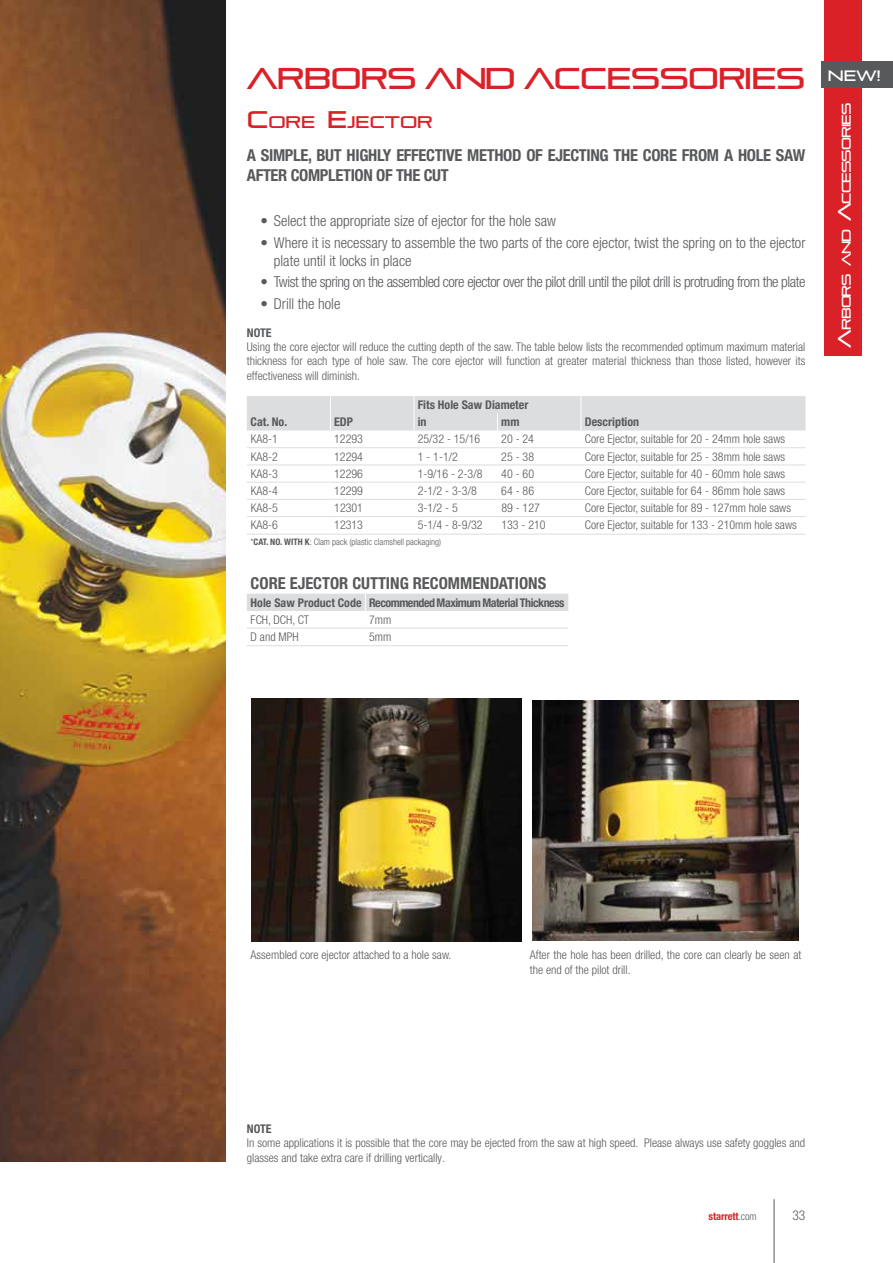
<style>
.page{position:relative;width:893px;height:1263px;background:#fff}
.page>*{position:absolute;margin:0;border:0;box-sizing:border-box;transform-origin:0 0}
.t1{font:30px "Pirulen";letter-spacing:-.03em;color:#da2128}
.t2{font:16.8px "Pirulen";color:#da2128}
.t3{font:700 condensed 16.5px/19.8px "Helvetica Neue LT Pro";letter-spacing:-.02em;color:#58595b}
.t4{font:700 condensed 16.5px "Helvetica Neue LT Pro";color:#58595b}
.t5{font:300 condensed 15px/18px "Helvetica Neue LT Pro";color:#58595b}
.t6{font:300 condensed 15px "Helvetica Neue LT Pro";letter-spacing:-.03em;color:#58595b}
.t7{font:15px "Pirulen";color:#fff}
.t8{font:300 condensed 13.5px "Helvetica Neue LT Pro";color:#58595b}
.t9{font:12.6px "Pirulen";letter-spacing:-.07em;color:#fff}
.t10{font:300 condensed 12px/14.4px "Helvetica Neue LT Pro";color:#58595b}
.t11{font:700 condensed 12px "Helvetica Neue LT Pro";letter-spacing:-.04em;color:#58595b}
.t12{font:700 condensed 12px/17.2px "Helvetica Neue LT Pro";color:#58595b}
.t13{font:700 condensed 10.5px "Helvetica Neue LT Pro";letter-spacing:-.01em;color:#da2128}
.t14{font:300 condensed 9px "Helvetica Neue LT Pro";color:#58595b}
.s1{font-size:24px}
.s2{font-weight:700}
.s3{font-size:18px}
.s4{font-weight:300;color:#58595b}
</style>
<div class="page">
<div style="left:247px;top:396px;width:558px;height:34px;background:#dcddde"></div>
<hr style="left:247px;top:447px;width:83px;height:1px;background:#dcddde">
<hr style="left:330px;top:447px;width:84px;height:1px;background:#dcddde">
<hr style="left:414px;top:447px;width:83px;height:1px;background:#dcddde">
<hr style="left:497px;top:447px;width:84px;height:1px;background:#dcddde">
<hr style="left:581px;top:447px;width:224px;height:1px;background:#dcddde">
<hr style="left:247px;top:465px;width:83px;height:1px;background:#dcddde">
<hr style="left:330px;top:465px;width:84px;height:1px;background:#dcddde">
<hr style="left:414px;top:465px;width:83px;height:1px;background:#dcddde">
<hr style="left:497px;top:465px;width:84px;height:1px;background:#dcddde">
<hr style="left:581px;top:465px;width:224px;height:1px;background:#dcddde">
<hr style="left:247px;top:482px;width:83px;height:1px;background:#dcddde">
<hr style="left:330px;top:482px;width:84px;height:1px;background:#dcddde">
<hr style="left:414px;top:482px;width:83px;height:1px;background:#dcddde">
<hr style="left:497px;top:482px;width:84px;height:1px;background:#dcddde">
<hr style="left:581px;top:482px;width:224px;height:1px;background:#dcddde">
<hr style="left:247px;top:499px;width:83px;height:1px;background:#dcddde">
<hr style="left:330px;top:499px;width:84px;height:1px;background:#dcddde">
<hr style="left:414px;top:499px;width:83px;height:1px;background:#dcddde">
<hr style="left:497px;top:499px;width:84px;height:1px;background:#dcddde">
<hr style="left:581px;top:499px;width:224px;height:1px;background:#dcddde">
<hr style="left:247px;top:516px;width:83px;height:1px;background:#dcddde">
<hr style="left:330px;top:516px;width:84px;height:1px;background:#dcddde">
<hr style="left:414px;top:516px;width:83px;height:1px;background:#dcddde">
<hr style="left:497px;top:516px;width:84px;height:1px;background:#dcddde">
<hr style="left:581px;top:516px;width:224px;height:1px;background:#dcddde">
<hr style="left:247px;top:534px;width:83px;height:1px;background:#dcddde">
<hr style="left:330px;top:534px;width:84px;height:1px;background:#dcddde">
<hr style="left:414px;top:534px;width:83px;height:1px;background:#dcddde">
<hr style="left:497px;top:534px;width:84px;height:1px;background:#dcddde">
<hr style="left:581px;top:534px;width:224px;height:1px;background:#dcddde">
<img style="left:0;top:0;width:225px;height:1162px">
<div style="left:247px;top:594px;width:321px;height:17px;background:#dcddde"></div>
<hr style="left:247px;top:628px;width:118px;height:1px;background:#dcddde">
<hr style="left:365px;top:628px;width:203px;height:1px;background:#dcddde">
<hr style="left:247px;top:645px;width:118px;height:1px;background:#dcddde">
<hr style="left:365px;top:645px;width:203px;height:1px;background:#dcddde">
<img style="left:251px;top:698px;width:271px;height:244px">
<img style="left:532px;top:700px;width:267px;height:240px">
<hr style="left:774px;top:1199px;width:1px;height:64px;background:#58595b">
<div style="left:825px;top:0;width:37px;height:356px;background:#da2128"></div>
<div style="left:821px;top:61px;width:72px;height:26px;background:#58595b"></div>
<h1 class="t1" style="left:247px;top:60px;width:560px">ARBORS AND ACCESSORIES</h1>
<h2 class="t2" style="left:247px;top:112px;width:187px"><span class="s1">C</span>ORE <span class="s1">E</span>JECTOR</h2>
<h3 class="t3" style="left:247px;top:146px;width:560px">A SIMPLE, BUT HIGHLY EFFECTIVE METHOD OF EJECTING THE CORE FROM A HOLE SAW<br>AFTER COMPLETION OF THE CUT</h3>
<p class="t5" style="left:260px;top:212px;width:297px">• Select the appropriate size of ejector for the hole saw</p>
<p class="t5" style="left:274px;top:233px;width:533px;text-indent:-14px">• Where it is necessary to assemble the two parts of the core ejector, twist the spring on to the ejector plate until it locks in place</p>
<p class="t6" style="left:260px;top:273px;width:546px">• Twist the spring on the assembled core ejector over the pilot drill until the pilot drill is protruding from the plate</p>
<p class="t5" style="left:260px;top:294px;width:82px">• Drill the hole</p>
<p class="t12" style="left:247px;top:324px;width:26px">NOTE</p>
<p class="t10" style="left:247px;top:339px;width:560px;text-align:justify">Using the core ejector will reduce the cutting depth of the saw. The table below lists the recommended optimum maximum material thickness for each type of hole saw. The core ejector will function at greater material thickness than those listed, however its effectiveness will diminish.</p>
<p class="t12" style="left:251px;top:413px;width:38px">Cat. No.</p>
<p class="t12" style="left:334px;top:413px;width:20px">EDP</p>
<p class="t12" style="left:418px;top:396px;width:112px">Fits Hole Saw Diameter in</p>
<p class="t12" style="left:501px;top:413px;width:20px">mm</p>
<p class="t12" style="left:585px;top:413px;width:56px">Description</p>
<p class="t10" style="left:251px;top:432px;width:29px">KA8-1</p>
<p class="t10" style="left:334px;top:432px;width:30px">12293</p>
<p class="t10" style="left:418px;top:432px;width:64px">25/32 - 15/16</p>
<p class="t10" style="left:501px;top:432px;width:34px">20 - 24</p>
<p class="t10" style="left:585px;top:432px;width:202px">Core Ejector, suitable for 20 - 24mm hole saws</p>
<p class="t10" style="left:251px;top:449px;width:29px">KA8-2</p>
<p class="t10" style="left:334px;top:449px;width:30px">12294</p>
<p class="t10" style="left:418px;top:449px;width:42px">1 - 1-1/2</p>
<p class="t10" style="left:501px;top:449px;width:34px">25 - 38</p>
<p class="t10" style="left:585px;top:449px;width:202px">Core Ejector, suitable for 25 - 38mm hole saws</p>
<p class="t10" style="left:251px;top:466px;width:29px">KA8-3</p>
<p class="t10" style="left:334px;top:466px;width:30px">12296</p>
<p class="t10" style="left:418px;top:466px;width:66px">1-9/16 - 2-3/8</p>
<p class="t10" style="left:501px;top:466px;width:34px">40 - 60</p>
<p class="t10" style="left:585px;top:466px;width:202px">Core Ejector, suitable for 40 - 60mm hole saws</p>
<p class="t10" style="left:251px;top:484px;width:29px">KA8-4</p>
<p class="t10" style="left:334px;top:484px;width:30px">12299</p>
<p class="t10" style="left:418px;top:484px;width:60px">2-1/2 - 3-3/8</p>
<p class="t10" style="left:501px;top:484px;width:34px">64 - 86</p>
<p class="t10" style="left:585px;top:484px;width:202px">Core Ejector, suitable for 64 - 86mm hole saws</p>
<p class="t10" style="left:251px;top:501px;width:29px">KA8-5</p>
<p class="t10" style="left:334px;top:501px;width:30px">12301</p>
<p class="t10" style="left:418px;top:501px;width:42px">3-1/2 - 5</p>
<p class="t10" style="left:501px;top:501px;width:40px">89 - 127</p>
<p class="t10" style="left:585px;top:501px;width:208px">Core Ejector, suitable for 89 - 127mm hole saws</p>
<p class="t10" style="left:251px;top:518px;width:29px">KA8-6</p>
<p class="t10" style="left:334px;top:518px;width:30px">12313</p>
<p class="t10" style="left:418px;top:518px;width:66px">5-1/4 - 8-9/32</p>
<p class="t10" style="left:501px;top:518px;width:46px">133 - 210</p>
<p class="t10" style="left:585px;top:518px;width:213px">Core Ejector, suitable for 133 - 210mm hole saws</p>
<p class="t14" style="left:251px;top:536px;width:192px">*<span class="s2">CAT. NO. WITH K</span>: Clam pack (plastic clamshell packaging)</p>
<h3 class="t4" style="left:251px;top:574px;width:297px">CORE EJECTOR CUTTING RECOMMENDATIONS</h3>
<p class="t11" style="left:251px;top:595px;width:315px">Hole Saw Product Code Recommended Maximum Material Thickness</p>
<p class="t10" style="left:251px;top:612px;width:60px">FCH, DCH, CT</p>
<p class="t10" style="left:369px;top:612px;width:24px">7mm</p>
<p class="t10" style="left:251px;top:629px;width:50px">D and MPH</p>
<p class="t10" style="left:369px;top:629px;width:24px">5mm</p>
<p class="t7" style="left:828px;top:66px;width:54px">NEW!</p>
<p class="t9" style="left:838px;top:347px;width:246px;rotate:-90deg"><span class="s3">A</span>RBORS AND <span class="s3">A</span>CCESSORIES</p>
<p class="t10" style="left:251px;top:948px;width:202px">Assembled core ejector attached to a hole saw.</p>
<p class="t10" style="left:530px;top:948px;width:273px">After the hole has been drilled, the core can clearly be seen at the end of the pilot drill.</p>
<p class="t12" style="left:247px;top:1120px;width:26px">NOTE</p>
<p class="t10" style="left:247px;top:1136px;width:560px">In some applications it is possible that the core may be ejected from the saw at high speed. Please always use safety goggles and glasses and take extra care if drilling vertically.</p>
<p class="t13" style="left:708px;top:1210px;width:50px">starrett<span class="s4">.com</span></p>
<p class="t8" style="left:792px;top:1207px;width:14px">33</p>
</div>
